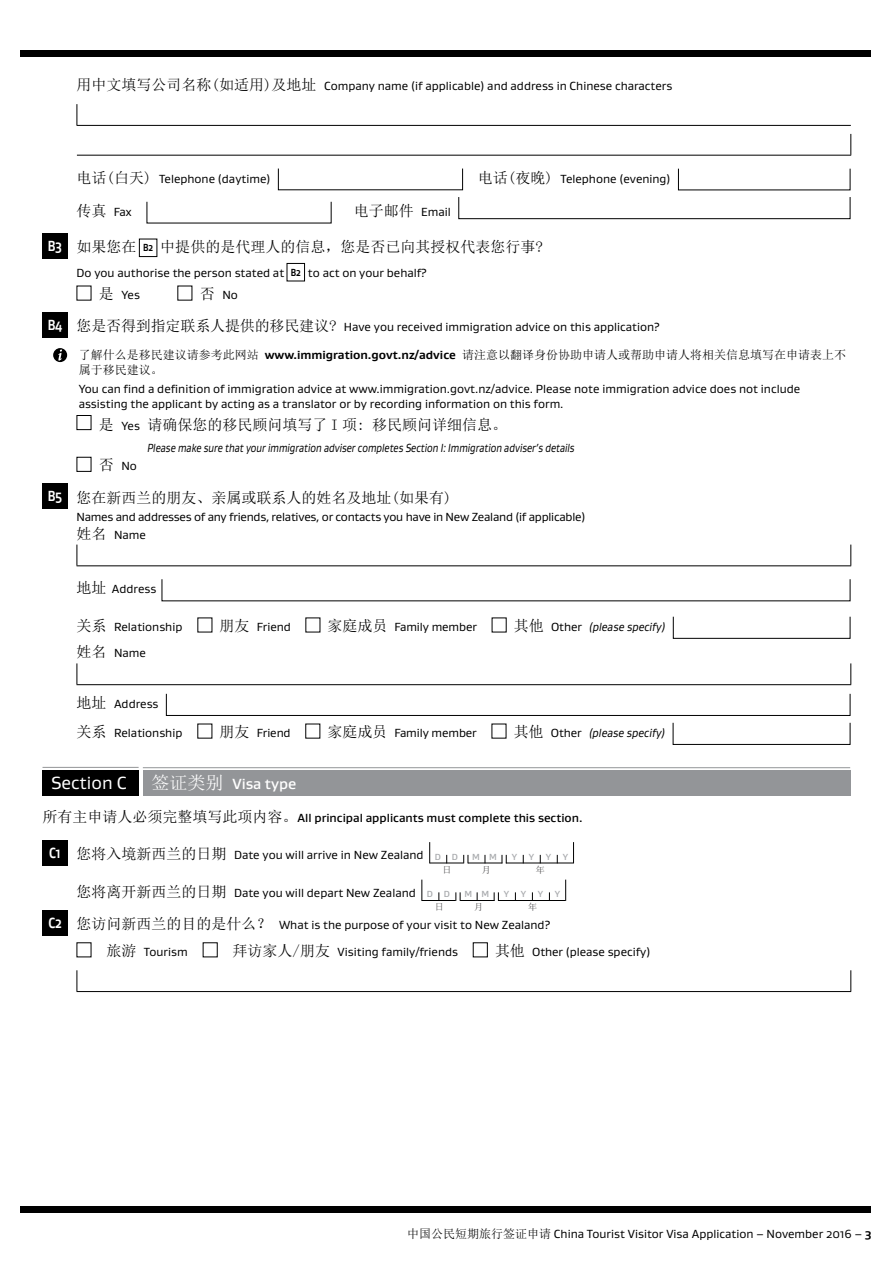
<style>
.page{position:relative;width:893px;height:1263px;background:#fff}
.page>*{position:absolute;margin:0;border:0;box-sizing:border-box;transform-origin:0 0}
.t1{font:18px "Gustan";color:#fff}
.t2{font:15px "Sim Sun";color:#000}
.t3{font:500 15px "Gustan";color:#fff}
.t4{font:12px/22.2px "Gustan";color:#000}
.t5{font:12px/18px "Gustan";letter-spacing:-.02em;color:#000}
.t6{font:italic 12px "Gustan";color:#000;scale:.8 1}
.t7{font:12px/15px "Sim Sun";color:#000}
.t8{font:500 12px "Gustan";color:#000}
.t9{font:italic 12px "Gustan";color:#000;scale:.9 1}
.t10{font:500 9px "Gustan";color:#a7a9ac}
.t11{font:9px "Sim Sun";color:#414042}
.s1{font-family:"Sim Sun";font-size:15px}
.s2{font-family:"Gustan";font-weight:700;color:#fff}
.s3{font-family:"Gustan";font-weight:700;font-size:10.5px}
.s4{font-weight:700;font-size:10.5px}
.s5{font-weight:700;font-size:15px;color:#fff}
.s6{font-family:"Gustan";font-weight:700}
.s7{font-family:"Gustan";font-size:12px}
.s8{font-family:"Sim Sun";font-style:normal;font-size:15px}
.s9{font-style:normal}
.s10{font-family:"Sim Sun";font-weight:400;font-size:18px}
.s11{font-family:"Sim Sun";font-weight:400;font-size:15px}
.s12{font-family:"Sim Sun"}
.s13{font-weight:700}
</style>
<div class="page">
<div style="left:20px;top:50px;width:850px;height:7px;background:#000"></div>
<div style="left:20px;top:1206px;width:850px;height:7px;background:#000"></div>
<svg style="left:77px;top:104px;width:1px;height:21px"></svg>
<hr style="left:77px;top:125px;width:774px;height:1px;background:#000">
<svg style="left:850px;top:134px;width:1px;height:21px"></svg>
<hr style="left:77px;top:155px;width:774px;height:1px;background:#000">
<svg style="left:458px;top:197px;width:393px;height:22px"></svg>
<div style="left:43px;top:233px;width:25px;height:25px;background:#000"></div>
<div style="left:139px;top:239px;width:18px;height:18px;border:1px solid #000"></div>
<div style="left:287px;top:263px;width:18px;height:18px;border:1px solid #000"></div>
<div style="left:43px;top:312px;width:25px;height:25px;background:#000"></div>
<div style="left:53px;top:348px;width:14px;height:14px;background:#000;border-radius:50%"></div>
<svg style="left:58px;top:350px;width:4px;height:11px"></svg>
<div style="left:77px;top:415px;width:14px;height:15px;border:1px solid #000"></div>
<div style="left:77px;top:457px;width:14px;height:15px;border:1px solid #000"></div>
<div style="left:43px;top:483px;width:25px;height:26px;background:#000"></div>
<svg style="left:77px;top:545px;width:1px;height:20px"></svg>
<svg style="left:850px;top:545px;width:1px;height:20px"></svg>
<hr style="left:77px;top:565px;width:774px;height:1px;background:#000">
<svg style="left:161px;top:579px;width:690px;height:23px"></svg>
<svg style="left:672px;top:616px;width:179px;height:23px"></svg>
<svg style="left:77px;top:663px;width:1px;height:21px"></svg>
<svg style="left:850px;top:663px;width:1px;height:21px"></svg>
<hr style="left:77px;top:684px;width:774px;height:1px;background:#000">
<svg style="left:166px;top:693px;width:685px;height:23px"></svg>
<svg style="left:672px;top:722px;width:179px;height:23px"></svg>
<div style="left:43px;top:770px;width:96px;height:25px;background:#000"></div>
<hr style="left:43px;top:767px;width:96px;height:1px;background:#939598">
<div style="left:143px;top:770px;width:707px;height:25px;background:#939598"></div>
<hr style="left:143px;top:767px;width:707px;height:1px;background:#939598">
<div style="left:43px;top:840px;width:25px;height:25px;background:#000"></div>
<svg style="left:429px;top:842px;width:1px;height:21px"></svg>
<svg style="left:573px;top:842px;width:1px;height:21px"></svg>
<svg style="left:463px;top:855px;width:6px;height:8px"></svg>
<svg style="left:502px;top:855px;width:5px;height:8px"></svg>
<hr style="left:430px;top:863px;width:34px;height:1px;background:#000">
<hr style="left:468px;top:863px;width:34px;height:1px;background:#000">
<hr style="left:506px;top:863px;width:67px;height:1px;background:#000">
<svg style="left:421px;top:880px;width:1px;height:21px"></svg>
<svg style="left:565px;top:880px;width:1px;height:20px"></svg>
<svg style="left:455px;top:892px;width:6px;height:9px"></svg>
<svg style="left:494px;top:892px;width:5px;height:9px"></svg>
<hr style="left:422px;top:900px;width:34px;height:1px;background:#000">
<hr style="left:460px;top:900px;width:34px;height:1px;background:#000">
<hr style="left:498px;top:900px;width:68px;height:1px;background:#000">
<div style="left:43px;top:910px;width:25px;height:25px;background:#000"></div>
<div style="left:473px;top:942px;width:15px;height:15px;border:1px solid #000"></div>
<svg style="left:77px;top:970px;width:1px;height:21px"></svg>
<svg style="left:850px;top:970px;width:1px;height:21px"></svg>
<hr style="left:77px;top:991px;width:774px;height:1px;background:#000">
<p class="t4" style="left:77px;top:74px;width:597px"><span class="s1">用中文填写公司名称(如适用)及地址</span> Company name (if applicable) and address in Chinese characters</p>
<p class="t4" style="left:77px;top:167px;width:195px"><span class="s1">电话(白天)</span> Telephone (daytime)</p>
<p class="t4" style="left:478px;top:167px;width:194px"><span class="s1">电话(夜晚)</span> Telephone (evening)</p>
<p class="t4" style="left:77px;top:200px;width:57px"><span class="s1">传真</span> Fax</p>
<p class="t4" style="left:354px;top:200px;width:99px"><span class="s1">电子邮件</span> Email</p>
<p class="t2" style="left:48px;top:239px;width:496px"><span class="s2">B3</span> 如果您在 <span class="s3">B2</span> 中提供的是代理人的信息，您是否已向其授权代表您行事?</p>
<p class="t4" style="left:99px;top:261px;width:329px;text-indent:-22px">Do you authorise the person stated at <span class="s4">B2</span> to act on your behalf?<span class="s1">是</span> Yes</p>
<p class="t4" style="left:200px;top:283px;width:40px"><span class="s1">否</span> No</p>
<p class="t4" style="left:48px;top:316px;width:614px"><span class="s5">B4</span> <span class="s1">您是否得到指定联系人提供的移民建议?</span> Have you received immigration advice on this application?</p>
<p class="t7" style="left:79px;top:347px;width:769px">了解什么是移民建议请参考此网站 <span class="s6">www.immigration.govt.nz/advice</span> 请注意以翻译身份协助申请人或帮助申请人将相关信息填写在申请表上不属于移民建议。</p>
<p class="t4" style="left:79px;top:382px;width:723px;line-height:14.4px">You can find a definition of immigration advice at www.immigration.govt.nz/advice. Please note immigration advice does not include assisting the applicant by acting as a translator or by recording information on this form.</p>
<p class="t2" style="left:99px;top:417px;width:410px">是 <span class="s7">Yes</span> 请确保您的移民顾问填写了 I 项: 移民顾问详细信息。</p>
<p class="t6" style="left:148px;top:440px;width:535px">Please make sure that your immigration adviser completes Section I: Immigration adviser’s details</p>
<p class="t4" style="left:99px;top:455px;width:40px"><span class="s1">否</span> No</p>
<p class="t2" style="left:48px;top:490px;width:405px"><span class="s2">B5</span> 您在新西兰的朋友、亲属或联系人的姓名及地址(如果有)</p>
<p class="t5" style="left:77px;top:507px;width:510px">Names and addresses of any friends, relatives, or contacts you have in New Zealand (if applicable)<span class="s1">姓名</span> Name</p>
<p class="t4" style="left:77px;top:578px;width:81px"><span class="s1">地址</span> Address</p>
<p class="t4" style="left:77px;top:615px;width:107px"><span class="s1">关系</span> Relationship</p>
<p class="t4" style="left:220px;top:615px;width:73px"><span class="s1">朋友</span> Friend</p>
<p class="t4" style="left:328px;top:615px;width:151px"><span class="s1">家庭成员</span> Family member</p>
<p class="t9" style="left:514px;top:619px;width:170px"><span class="s8">其他</span> <span class="s9">Other</span> (please specify)</p>
<p class="t4" style="left:77px;top:642px;width:71px"><span class="s1">姓名</span> Name</p>
<p class="t4" style="left:77px;top:692px;width:83px"><span class="s1">地址</span> Address</p>
<p class="t4" style="left:77px;top:721px;width:107px"><span class="s1">关系</span> Relationship</p>
<p class="t4" style="left:220px;top:721px;width:73px"><span class="s1">朋友</span> Friend</p>
<p class="t4" style="left:328px;top:721px;width:151px"><span class="s1">家庭成员</span> Family member</p>
<p class="t9" style="left:514px;top:725px;width:170px"><span class="s8">其他</span> <span class="s9">Other</span> (please specify)</p>
<h1 class="t1" style="left:51px;top:771px;width:77px">Section C</h1>
<p class="t3" style="left:151px;top:774px;width:147px"><span class="s10">签证类别</span> Visa type</p>
<p class="t8" style="left:43px;top:810px;width:541px"><span class="s11">所有主申请人必须完整填写此项内容。</span>All principal applicants must complete this section.</p>
<p class="t4" style="left:49px;top:844px;width:376px"><span class="s5">C1</span> <span class="s1">您将入境新西兰的日期</span> Date you will arrive in New Zealand</p>
<p class="t10" style="left:435px;top:851px;width:25px">D D</p>
<p class="t10" style="left:472px;top:851px;width:26px">M M</p>
<p class="t10" style="left:512px;top:851px;width:7px">Y</p>
<p class="t10" style="left:529px;top:851px;width:7px">Y</p>
<p class="t10" style="left:546px;top:851px;width:7px">Y</p>
<p class="t10" style="left:563px;top:851px;width:7px">Y</p>
<p class="t11" style="left:442px;top:865px;width:10px">日</p>
<p class="t11" style="left:482px;top:865px;width:10px">月</p>
<p class="t11" style="left:536px;top:865px;width:10px">年</p>
<p class="t4" style="left:77px;top:881px;width:341px"><span class="s1">您将离开新西兰的日期</span> Date you will depart New Zealand</p>
<p class="t10" style="left:427px;top:888px;width:25px">D D</p>
<p class="t10" style="left:464px;top:888px;width:26px">M M</p>
<p class="t10" style="left:504px;top:888px;width:7px">Y</p>
<p class="t10" style="left:521px;top:888px;width:7px">Y</p>
<p class="t10" style="left:538px;top:888px;width:7px">Y</p>
<p class="t10" style="left:555px;top:888px;width:7px">Y</p>
<p class="t11" style="left:435px;top:903px;width:10px">日</p>
<p class="t11" style="left:474px;top:903px;width:10px">月</p>
<p class="t11" style="left:528px;top:903px;width:10px">年</p>
<p class="t4" style="left:48px;top:914px;width:503px"><span class="s5">C2</span> <span class="s1">您访问新西兰的目的是什么？</span> What is the purpose of your visit to New Zealand?</p>
<p class="t4" style="left:106px;top:940px;width:83px"><span class="s1">旅游</span> Tourism</p>
<p class="t4" style="left:233px;top:940px;width:227px"><span class="s1">拜访家人/朋友</span> Visiting family/friends</p>
<p class="t4" style="left:495px;top:940px;width:157px"><span class="s1">其他</span> Other (please specify)</p>
<p class="t4" style="left:407px;top:1223px;width:466px"><span class="s12">中国公民短期旅行签证申请</span> China Tourist Visitor Visa Application – November 2016 – <span class="s13">3</span></p>
</div>
